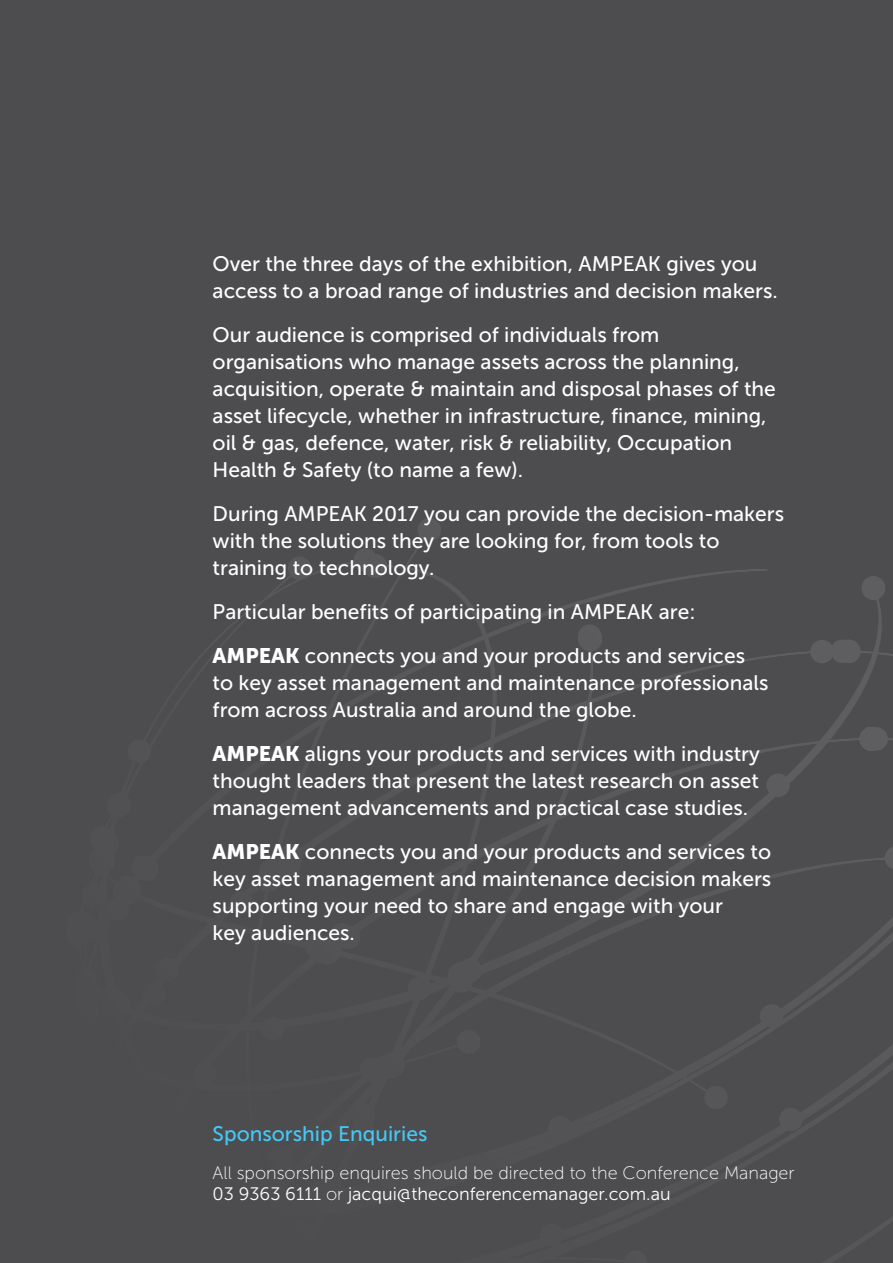
<style>
.page{position:relative;width:893px;height:1263px;background:#4d4d4f}
.page>*{position:absolute;margin:0;border:0;box-sizing:border-box;transform-origin:0 0}
.t1{font:21px/27px "Museo Sans 500";color:#fff}
.t2{font:21px "Museo Sans 500";color:#44c8f5}
.t3{font:18px "Museo Sans 100";color:#fff}
.t4{font:18px "Museo Sans 300";color:#fff}
.s1{font-family:"Museo Sans 900"}
.s2{font-family:"Museo Sans 100"}
</style>
<div class="page">
<svg style="left:378px;top:573px;width:515px;height:549px"></svg>
<svg style="left:378px;top:967px;width:259px;height:155px"></svg>
<svg style="left:280px;top:549px;width:98px;height:111px"></svg>
<p class="t1" style="left:213px;top:250px;width:567px">Over the three days of the exhibition, AMPEAK gives you access to a broad range of industries and decision makers.</p>
<p class="t1" style="left:213px;top:321px;width:565px">Our audience is comprised of individuals from organisations who manage assets across the planning, acquisition, operate &amp; maintain and disposal phases of the asset lifecycle, whether in infrastructure, finance, mining, oil &amp; gas, defence, water, risk &amp; reliability, Occupation Health &amp; Safety (to name a few).</p>
<p class="t1" style="left:213px;top:500px;width:573px">During AMPEAK 2017 you can provide the decision-makers with the solutions they are looking for, from tools to training to technology.</p>
<p class="t1" style="left:213px;top:590px;width:534px;line-height:44px">Particular benefits of participating in AMPEAK are:<br><span class="s1">AMPEAK</span> connects you and your products and services</p>
<p class="t1" style="left:213px;top:669px;width:557px">to key asset management and maintenance professionals from across Australia and around the globe.</p>
<p class="t1" style="left:213px;top:740px;width:549px;text-align:justify"><span class="s1">AMPEAK</span> aligns your products and services with industry thought leaders that present the latest research on asset management advancements and practical case studies.</p>
<p class="t1" style="left:213px;top:838px;width:560px"><span class="s1">AMPEAK</span> connects you and your products and services to key asset management and maintenance decision makers supporting your need to share and engage with your<br>key audiences.</p>
<p class="t2" style="left:213px;top:1122px;width:216px">Sponsorship Enquiries</p>
<p class="t3" style="left:213px;top:1163px;width:584px">All sponsorship enquires should be directed to the Conference Manager</p>
<p class="t4" style="left:213px;top:1184px;width:460px">03 9363 6111 <span class="s2">or</span> jacqui@theconferencemanager.com.au</p>
</div>
